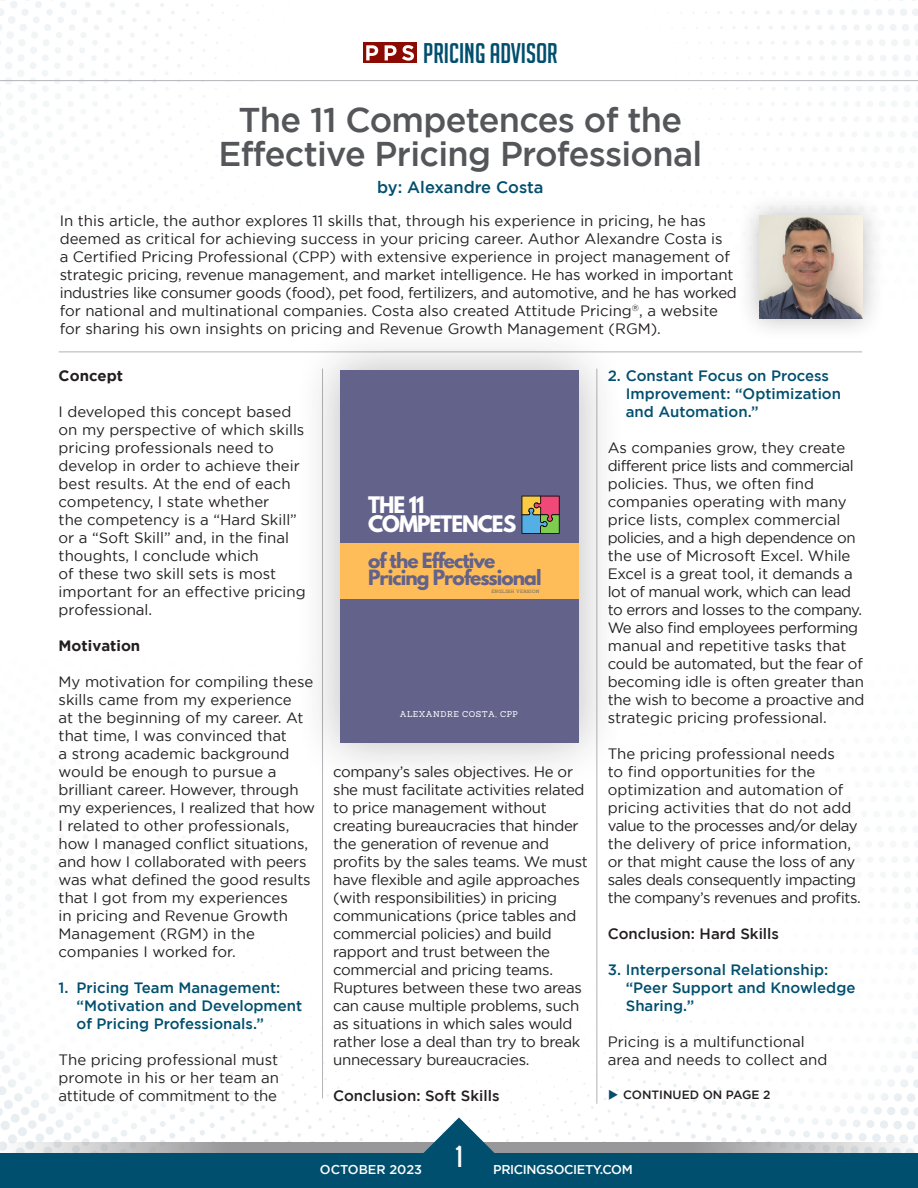
<style>
.page{position:relative;width:918px;height:1188px;background:#fff}
.page>*{position:absolute;margin:0;border:0;box-sizing:border-box;transform-origin:0 0}
.t1{font:500 34.35px "Gotham";letter-spacing:-.02em;color:#54565a}
.t2{font:30px "Big Noodle Titling";color:#fff}
.t3{font:27.75px "Big Noodle Titling";color:#014f6e}
.t4{font:700 20.25px/19px "League Spartan";letter-spacing:-.05em;color:#fff}
.t5{font:700 18.6px/17.2px "League Spartan";letter-spacing:-.05em;color:#63628a}
.t6{font:500 16.5px "Gotham";color:#014f6e}
.t7{font:15px/18px "Gotham";letter-spacing:-.01em;color:#231f20}
.t8{font:500 15px/18px "Gotham";color:#014f6e}
.t9{font:500 15px "Gotham";color:#231f20}
.t10{font:700 15px "Gotham";color:#231f20}
.t11{font:500 12.75px "Gotham";letter-spacing:-.03em;color:#fff}
.t12{font:500 12.75px "Gotham";color:#fff}
.t13{font:500 12px "Gotham";color:#231f20}
.t14{font:8.25px "Sanchez";letter-spacing:.05em;color:#fff}
.t15{font:4.5px "Sanchez";letter-spacing:.05em;color:#5d6268}
.s1{color:#014f6e}
</style>
<div class="page">
<svg style="left:0;top:1142px;width:410px;height:11px;background:#b2b2b4"></svg>
<svg style="left:508px;top:1142px;width:410px;height:11px;background:#b2b2b4"></svg>
<div style="left:0;top:1153px;width:918px;height:35px;background:#014f6e"></div>
<img style="left:0;top:0;width:918px;height:106px">
<div style="left:363px;top:43px;width:18px;height:20px;background:#8b0a02"></div>
<div style="left:381px;top:43px;width:18px;height:20px;background:linear-gradient(to bottom,#8b0a02,#8b0a02)"></div>
<div style="left:400px;top:43px;width:17px;height:20px;background:#8b0a02"></div>
<svg style="left:366px;top:45px;width:12px;height:15px"></svg>
<svg style="left:385px;top:45px;width:29px;height:16px"></svg>
<hr style="left:0;top:80px;width:918px;height:1px;background:#b2b3b7">
<svg style="left:670px;top:858px;width:248px;height:282px"></svg>
<svg style="left:0;top:858px;width:249px;height:282px"></svg>
<svg style="left:410px;top:1117px;width:98px;height:36px"></svg>
<div style="left:737px;top:193px;width:149px;height:149px;background:#231f20;opacity:.3"></div>
<img style="left:760px;top:215px;width:103px;height:104px">
<hr style="left:59px;top:352px;width:803px;height:1px;background:#b2b3b7">
<hr style="left:322px;top:369px;width:1px;height:729px;background:#b2b3b7">
<hr style="left:596px;top:369px;width:1px;height:735px;background:#b2b3b7">
<div style="left:294px;top:324px;width:331px;height:465px;background:#231f20;opacity:.3"></div>
<div style="left:340px;top:370px;width:239px;height:373px;background:#63628a"></div>
<div style="left:340px;top:543px;width:239px;height:55px;background:#ffbd59"></div>
<svg style="left:522px;top:496px;width:38px;height:38px"></svg>
<p class="t3" style="left:423px;top:38px;width:136px">PRICING ADVISOR</p>
<p class="t1" style="left:239px;top:100px;width:445px">The 11 Competences of the</p>
<p class="t1" style="left:218px;top:134px;width:485px">Effective Pricing Professional</p>
<p class="t6" style="left:377px;top:178px;width:168px">by: Alexandre Costa</p>
<p class="t7" style="left:60px;top:212px;width:679px">In this article, the author explores 11 skills that, through his experience in pricing, he has deemed as critical for achieving success in your pricing career. Author Alexandre Costa is<br>a Certified Pricing Professional (CPP) with extensive experience in project management of strategic pricing, revenue management, and market intelligence. He has worked in important industries like consumer goods (food), pet food, fertilizers, and automotive, and he has worked for national and multinational companies. Costa also created Attitude Pricing<sup>®</sup>, a website for sharing his own insights on pricing and Revenue Growth Management (RGM).</p>
<p class="t10" style="left:59px;top:367px;width:66px">Concept</p>
<p class="t7" style="left:59px;top:402px;width:249px">I developed this concept based on my perspective of which skills pricing professionals need to develop in order to achieve their best results. At the end of each competency, I state whether<br>the competency is a “Hard Skill” or a “Soft Skill” and, in the final thoughts, I conclude which<br>of these two skill sets is most important for an effective pricing professional.</p>
<p class="t10" style="left:59px;top:637px;width:83px">Motivation</p>
<p class="t7" style="left:59px;top:672px;width:258px">My motivation for compiling these skills came from my experience<br>at the beginning of my career. At that time, I was convinced that<br>a strong academic background would be enough to pursue a brilliant career. However, through my experiences, I realized that how<br>I related to other professionals, how I managed conflict situations, and how I collaborated with peers was what defined the good results that I got from my experiences<br>in pricing and Revenue Growth<br>Management (RGM) in the companies I worked for.</p>
<p class="t8" style="left:77px;top:978px;width:227px;text-indent:-18px">1. Pricing Team Management: “Motivation and Development of Pricing Professionals.”</p>
<p class="t7" style="left:59px;top:1050px;width:222px;text-align:justify">The pricing professional must promote in his or her team an attitude of commitment to the</p>
<p class="t8" style="left:626px;top:366px;width:217px;text-indent:-18px">2. Constant Focus on Process<br>Improvement: “Optimization and Automation.”</p>
<p class="t7" style="left:608px;top:438px;width:258px">As companies grow, they create different price lists and commercial policies. Thus, we often find companies operating with many price lists, complex commercial policies, and a high dependence on the use of Microsoft Excel. While Excel is a great tool, it demands a lot of manual work, which can lead to errors and losses to the company.<br>We also find employees performing manual and repetitive tasks that could be automated, but the fear of becoming idle is often greater than the wish to become a proactive and strategic pricing professional.</p>
<p class="t7" style="left:608px;top:744px;width:255px">The pricing professional needs<br>to find opportunities for the optimization and automation of pricing activities that do not add value to the processes and/or delay the delivery of price information, or that might cause the loss of any sales deals consequently impacting the company’s revenues and profits.</p>
<p class="t9" style="left:608px;top:925px;width:173px">Conclusion: Hard Skills</p>
<p class="t8" style="left:626px;top:960px;width:231px;text-indent:-18px">3. Interpersonal Relationship: “Peer Support and Knowledge<br>Sharing.”</p>
<p class="t7" style="left:608px;top:1032px;width:221px">Pricing is a multifunctional area and needs to collect and</p>
<p class="t4" style="left:368px;top:495px;width:150px">THE 11<br>COMPETENCES</p>
<p class="t5" style="left:368px;top:552px;width:175px">of the Effective<br>Pricing Professional</p>
<p class="t15" style="left:491px;top:588px;width:50px">ENGLISH VERSION</p>
<p class="t14" style="left:400px;top:709px;width:120px">ALEXANDRE COSTA, CPP</p>
<p class="t7" style="left:333px;top:762px;width:256px">company’s sales objectives. He or she must facilitate activities related to price management without creating bureaucracies that hinder the generation of revenue and profits by the sales teams. We must have flexible and agile approaches (with responsibilities) in pricing communications (price tables and commercial policies) and build rapport and trust between the commercial and pricing teams.<br>Ruptures between these two areas can cause multiple problems, such as situations in which sales would rather lose a deal than try to break unnecessary bureaucracies.</p>
<p class="t9" style="left:333px;top:1087px;width:168px">Conclusion: Soft Skills</p>
<p class="t13" style="left:608px;top:1088px;width:164px"><span class="s1">◆</span> CONTINUED ON PAGE 2</p>
<p class="t12" style="left:320px;top:1163px;width:104px">OCTOBER 2023</p>
<p class="t2" style="left:455px;top:1140px;width:9px">1</p>
<p class="t11" style="left:493px;top:1163px;width:141px">PRICINGSOCIETY.COM</p>
</div>
